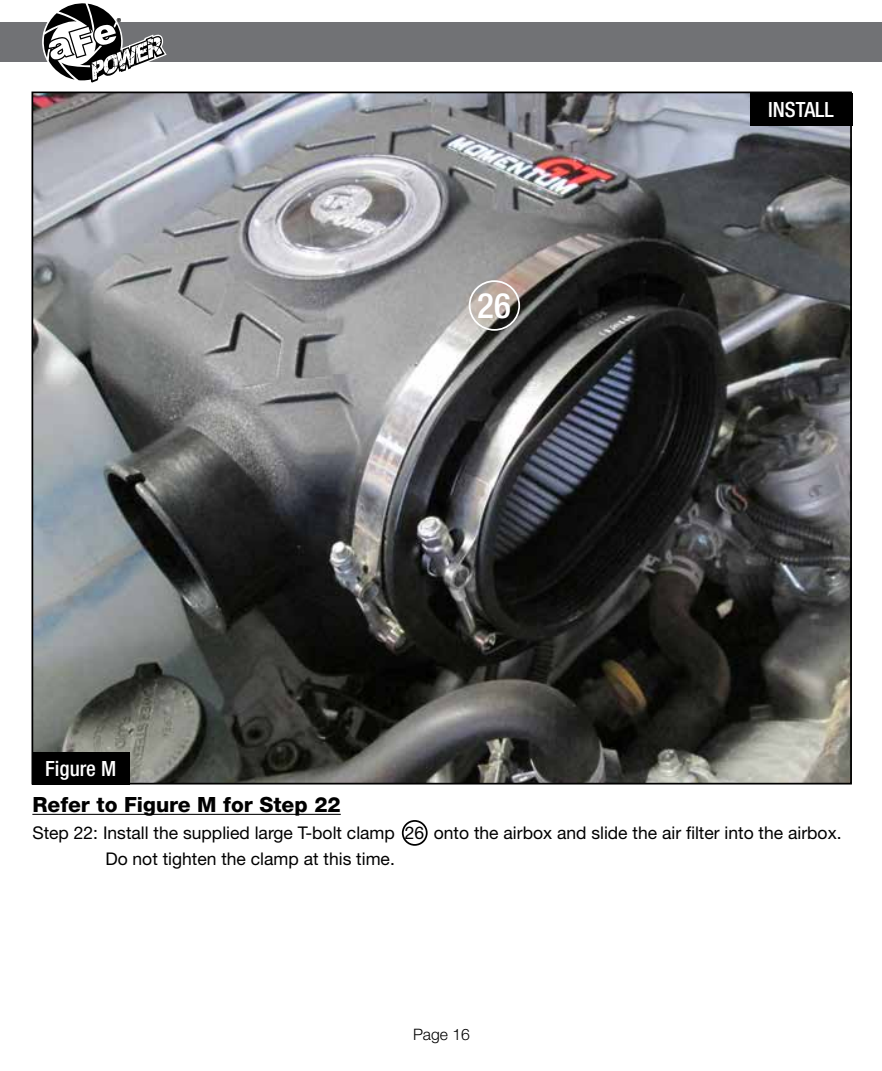
<style>
.page{position:relative;width:882px;height:1071px;background:#fff}
.page>*{position:absolute;margin:0;border:0;box-sizing:border-box;transform-origin:0 0}
.t1{font:500 condensed 35px "Helvetica Neue";color:#fff}
.t2{font:800 21px "Helvetica Neue";color:#000}
.t3{font:500 condensed 21px "Helvetica Neue";color:#fff}
.t4{font:17.5px/26.2px "Helvetica Neue";color:#000}
.t5{font:300 15.75px "Helvetica Neue";color:#000}
.t6{font:8.75px "Myriad";color:#000}
</style>
<div class="page">
<hr style="left:32px;top:814px;width:309px;height:1px;background:#000">
<img style="left:35px;top:95px;width:814px;height:687px">
<div style="left:32px;top:752px;width:98px;height:33px;background:#000"></div>
<div style="left:750px;top:93px;width:103px;height:33px;background:#000"></div>
<div style="left:402px;top:820px;width:26px;height:26px;border:2px solid #000;border-radius:50%"></div>
<div style="left:0;top:23px;width:882px;height:39px;background:#717275"></div>
<svg style="left:43px;top:3px;width:124px;height:80px"></svg>
<div style="left:469px;top:280px;width:51px;height:51px;border:2px solid #fff;border-radius:50%"></div>
<p class="t6" style="left:117px;top:17px;width:6px">®</p>
<p class="t3" style="left:45px;top:757px;width:73px">Figure M</p>
<h1 class="t1" style="left:477px;top:284px;width:35px">26</h1>
<p class="t3" style="left:768px;top:97px;width:67px">INSTALL</p>
<p class="t2" style="left:32px;top:792px;width:310px">Refer to Figure M for Step 22</p>
<p class="t4" style="left:105px;top:819px;width:738px;text-indent:-73px">Step 22: Install the supplied large T-bolt clamp 26 onto the airbox and slide the air filter into the airbox.<br>Do not tighten the clamp at this time.</p>
<p class="t5" style="left:413px;top:1024px;width:58px">Page 16</p>
</div>
